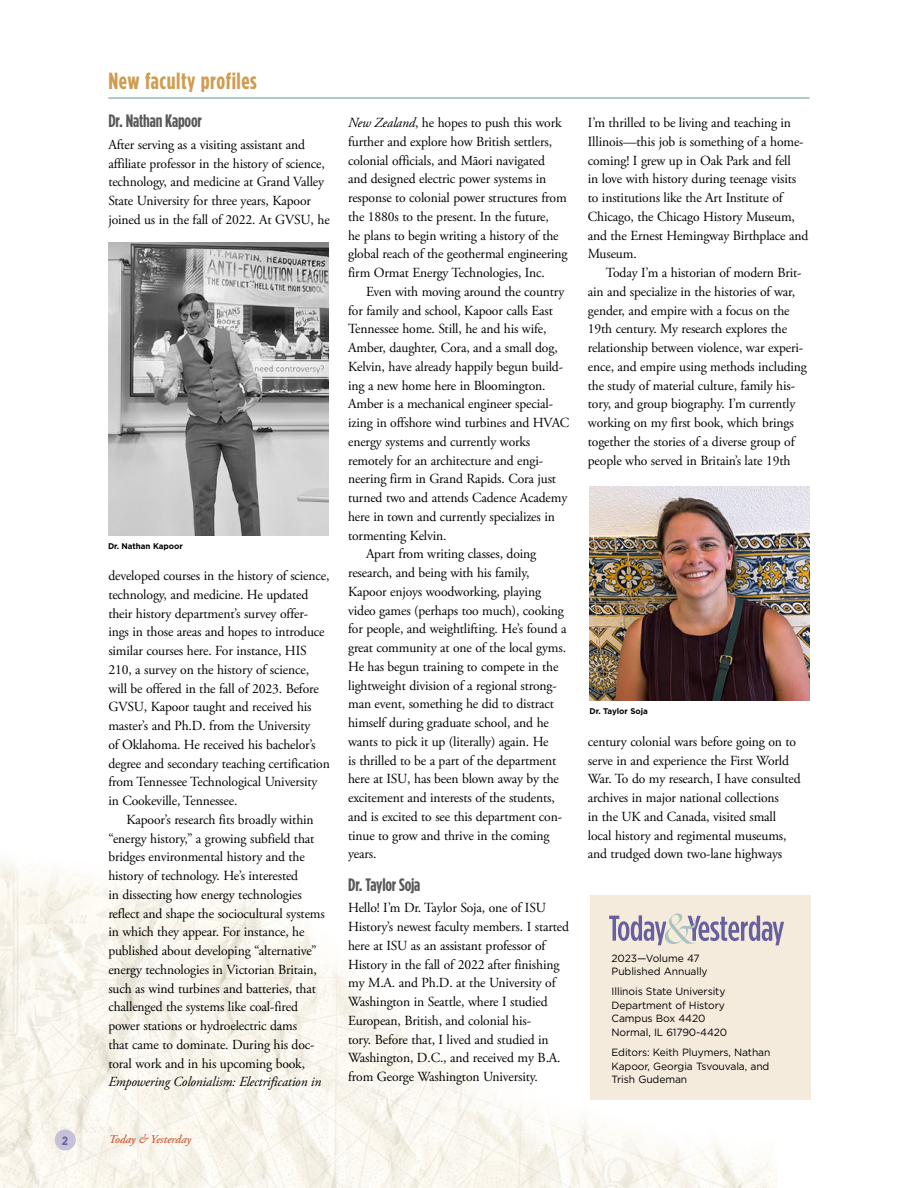
<style>
.page{position:relative;width:918px;height:1188px;background:#fff}
.page>*{position:absolute;margin:0;border:0;box-sizing:border-box;transform-origin:0 0}
.H2_header{font:700 23.25px "Gotham Condensed";letter-spacing:.025em;color:#cf9c51}
.H3_obituary_names{font:700 18px "Gotham Condensed";letter-spacing:-.01em;color:#58595b}
.P_Body_Copy_subseque{font:13.8px/18.8px "Adobe Garamond Pro";letter-spacing:-.01em;color:#000}
.P_Body_Copy_1st_Para{font:13.8px/18.8px "Adobe Garamond Pro";letter-spacing:-.01em;color:#000}
.t1{font:italic 600 12px "Adobe Garamond Pro";letter-spacing:-.01em;color:#ca633e}
.t2{font:700 12px "Gotham";color:#675f9e;scale:.85 1}
.P_Today___Yesterday{font:10.5px/13.5px "Gotham";letter-spacing:-.01em;color:#000}
.P_Captions{font:700 8.25px "Gotham";letter-spacing:-.005em;color:#000}
.s1{font-style:italic}
</style>
<div class="page">
<img style="left:0;top:860px;width:776px;height:328px">
<div style="left:590px;top:895px;width:220px;height:205px;background:#f5ebdd"></div>
<div style="left:55px;top:1130px;width:21px;height:20px;background:#c6c1da;border-radius:50%"></div>
<svg style="left:609px;top:913px;width:175px;height:32px"></svg>
<img style="left:108px;top:242px;width:220px;height:294px">
<img style="left:590px;top:486px;width:220px;height:214px">
<hr style="left:108px;top:98px;width:702px;height:1px;background:#649891">
<p class="t2" style="left:62px;top:1133px;width:9px">2</p>
<h2 class="H2_header" style="left:108px;top:68px;width:150px">New faculty profiles</h2>
<h3 class="H3_obituary_names" style="left:108px;top:111px;width:95px">Dr. Nathan Kapoor</h3>
<p class="P_Body_Copy_1st_Para" style="left:108px;top:136px;width:223px">After serving as a visiting assistant and affiliate professor in the history of science, technology, and medicine at Grand Valley State University for three years, Kapoor joined us in the fall of 2022. At GVSU, he</p>
<p class="P_Captions" style="left:108px;top:541px;width:76px">Dr. Nathan Kapoor</p>
<p class="P_Body_Copy_1st_Para" style="left:108px;top:567px;width:223px">developed courses in the history of science, technology, and medicine. He updated their history department’s survey offer&shy;ings in those areas and hopes to introduce similar courses here. For instance, HIS 210, a survey on the history of science, will be offered in the fall of 2023. Before GVSU, Kapoor taught and received his master’s and Ph.D. from the University<br>of Oklahoma. He received his bachelor’s degree and secondary teaching certification from Tennessee Technological University in Cookeville, Tennessee.</p>
<p class="P_Body_Copy_subseque" style="left:108px;top:811px;width:218px;text-indent:18px">Kapoor’s research fits broadly within “energy history,” a growing subfield that bridges environmental history and the history of technology. He’s interested<br>in dissecting how energy technologies reflect and shape the sociocultural systems in which they appear. For instance, he published about developing “alternative” energy technologies in Victorian Britain, such as wind turbines and batteries, that challenged the systems like coal-fired power stations or hydroelectric dams<br>that came to dominate. During his doc&shy;toral work and in his upcoming book, <span class="s1">Empowering Colonialism: Electrification in</span></p>
<p class="t1" style="left:109px;top:1133px;width:84px">Today &amp; Yesterday</p>
<p class="P_Body_Copy_subseque" style="left:348px;top:114px;width:221px"><span class="s1">New Zealand</span>, he hopes to push this work further and explore how British settlers, colonial officials, and Māori navigated and designed electric power systems in response to colonial power structures from the 1880s to the present. In the future,<br>he plans to begin writing a history of the global reach of the geothermal engineering firm Ormat Energy Technologies, Inc.</p>
<p class="P_Body_Copy_subseque" style="left:348px;top:282px;width:223px;text-indent:18px">Even with moving around the country for family and school, Kapoor calls East Tennessee home. Still, he and his wife, Amber, daughter, Cora, and a small dog, Kelvin, have already happily begun build&shy;ing a new home here in Bloomington.<br>Amber is a mechanical engineer special&shy;izing in offshore wind turbines and HVAC energy systems and currently works remotely for an architecture and engi&shy;neering firm in Grand Rapids. Cora just turned two and attends Cadence Academy here in town and currently specializes in tormenting Kelvin.</p>
<p class="P_Body_Copy_subseque" style="left:348px;top:545px;width:220px;text-indent:18px">Apart from writing classes, doing research, and being with his family, Kapoor enjoys woodworking, playing video games (perhaps too much), cooking for people, and weightlifting. He’s found a great community at one of the local gyms.<br>He has begun training to compete in the lightweight division of a regional strong&shy;man event, something he did to distract himself during graduate school, and he wants to pick it up (literally) again. He<br>is thrilled to be a part of the department here at ISU, has been blown away by the excitement and interests of the students, and is excited to see this department con&shy;tinue to grow and thrive in the coming years.</p>
<h3 class="H3_obituary_names" style="left:348px;top:874px;width:74px">Dr. Taylor Soja</h3>
<p class="P_Body_Copy_1st_Para" style="left:348px;top:899px;width:222px">Hello! I’m Dr. Taylor Soja, one of ISU History’s newest faculty members. I started here at ISU as an assistant professor of History in the fall of 2022 after finishing my M.A. and Ph.D. at the University of Washington in Seattle, where I studied European, British, and colonial his-<br>tory. Before that, I lived and studied in Washington, D.C., and received my B.A. from George Washington University.</p>
<p class="P_Body_Copy_1st_Para" style="left:588px;top:114px;width:222px">I’m thrilled to be living and teaching in Illinois—this job is something of a home&shy;coming! I grew up in Oak Park and fell<br>in love with history during teenage visits to institutions like the Art Institute of Chicago, the Chicago History Museum, and the Ernest Hemingway Birthplace and Museum.</p>
<p class="P_Body_Copy_subseque" style="left:588px;top:264px;width:221px;text-indent:18px">Today I’m a historian of modern Brit&shy;ain and specialize in the histories of war, gender, and empire with a focus on the 19th century. My research explores the relationship between violence, war experi&shy;ence, and empire using methods including the study of material culture, family his&shy;tory, and group biography. I’m currently working on my first book, which brings together the stories of a diverse group of people who served in Britain’s late 19th</p>
<p class="P_Captions" style="left:590px;top:705px;width:60px">Dr. Taylor Soja</p>
<p class="P_Body_Copy_subseque" style="left:588px;top:732px;width:214px">century colonial wars before going on to serve in and experience the First World War. To do my research, I have consulted archives in major national collections<br>in the UK and Canada, visited small local history and regimental museums, and trudged down two-lane highways</p>
<p class="P_Today___Yesterday" style="left:612px;top:951px;width:98px">2023—Volume 47<br>Published Annually</p>
<p class="P_Today___Yesterday" style="left:612px;top:985px;width:117px">Illinois State University<br>Department of History<br>Campus Box 4420<br>Normal, IL 61790-4420</p>
<p class="P_Today___Yesterday" style="left:612px;top:1045px;width:160px;text-align:justify">Editors: Keith Pluymers, Nathan Kapoor, Georgia Tsvouvala, and Trish Gudeman</p>
</div>
